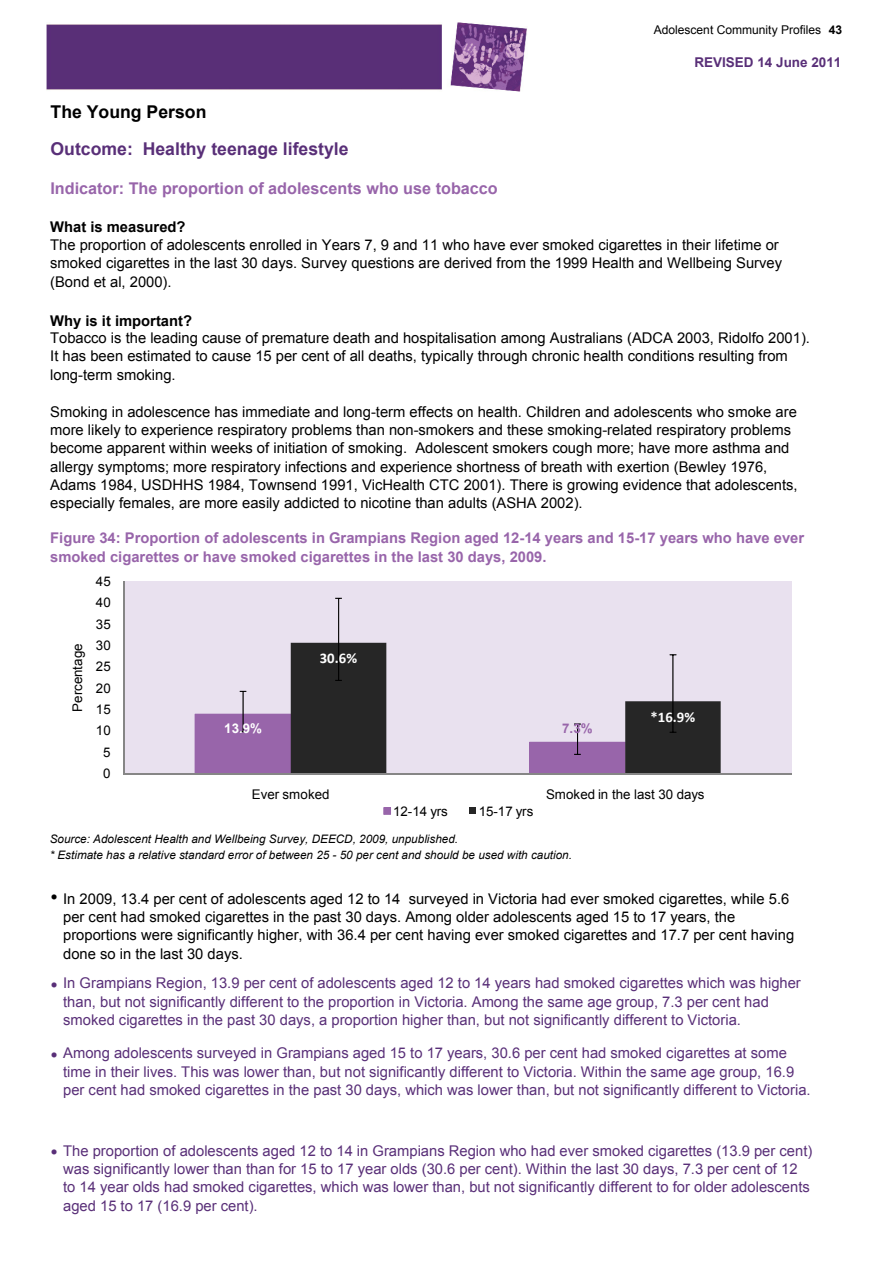
<style>
.page{position:relative;width:893px;height:1263px;background:#fff}
.page>*{position:absolute;margin:0;border:0;box-sizing:border-box;transform-origin:0 0}
.t1{font:700 17.7px "Arial";color:#592f78}
.t2{font:700 17.7px "Arial";color:#000}
.t3{font:700 16.2px "Arial";color:#9865aa}
.t4{font:16.2px "Calibri";color:#000}
.t5{font:16.2px "Calibri";color:#592f78}
.t6{font:14.7px/18.3px "Arial";color:#000}
.t7{font:14.7px/18.3px "Arial";color:#592f78}
.t8{font:700 14.7px/19px "Arial";color:#9865aa}
.t9{font:700 14.7px "Arial";color:#000}
.t10{font:700 14.7px "Calibri";color:#fff}
.t11{font:700 13.5px "Arial";color:#592f78}
.t12{font:13.35px "Arial";color:#000}
.t13{font:700 13.35px "Arial";color:#fff}
.t14{font:700 13.35px "Arial";color:#9865aa}
.t15{font:12px "Arial";color:#000}
.t16{font:italic 11.7px "Arial";color:#000}
.s1{font-weight:700}
.s2{font-family:"Calibri";font-size:16.2px}
</style>
<div class="page">
<img style="left:47px;top:23px;width:480px;height:68px">
<div style="left:123px;top:581px;width:669px;height:193px;background:#e9e1ef"></div>
<svg style="left:291px;top:667px;width:430px;height:106px"></svg>
<hr style="left:242px;top:691px;width:2px;height:41px;background:#000">
<div style="left:195px;top:714px;width:96px;height:59px;background:#9865aa"></div>
<hr style="left:577px;top:724px;width:1px;height:30px;background:#000">
<div style="left:529px;top:742px;width:97px;height:31px;background:#9865aa"></div>
<svg style="left:574px;top:723px;width:7px;height:2px"></svg>
<hr style="left:338px;top:598px;width:1px;height:82px;background:#000">
<hr style="left:672px;top:655px;width:1px;height:77px;background:#000">
<svg style="left:291px;top:643px;width:386px;height:24px"></svg>
<hr style="left:123px;top:581px;width:1px;height:193px;background:#868686">
<hr style="left:123px;top:773px;width:669px;height:1px;background:#868686">
<svg style="left:383px;top:807px;width:8px;height:8px"></svg>
<div style="left:469px;top:808px;width:7px;height:6px;background:#262626"></div>
<p class="t2" style="left:51px;top:102px;width:157px">The Young Person</p>
<p class="t1" style="left:51px;top:139px;width:300px">Outcome: Healthy teenage lifestyle</p>
<p class="t3" style="left:50px;top:180px;width:449px">Indicator: The proportion of adolescents who use tobacco</p>
<p class="t15" style="left:654px;top:23px;width:190px">Adolescent Community Profiles <span class="s1">43</span></p>
<p class="t11" style="left:694px;top:55px;width:149px">REVISED 14 June 2011</p>
<p class="t9" style="left:50px;top:219px;width:137px">What is measured?</p>
<p class="t6" style="left:50px;top:236px;width:733px">The proportion of adolescents enrolled in Years 7, 9 and 11 who have ever smoked cigarettes in their lifetime or smoked cigarettes in the last 30 days. Survey questions are derived from the 1999 Health and Wellbeing Survey (Bond et al, 2000).</p>
<p class="t9" style="left:50px;top:312px;width:143px">Why is it important?</p>
<p class="t6" style="left:50px;top:329px;width:761px">Tobacco is the leading cause of premature death and hospitalisation among Australians (ADCA 2003, Ridolfo 2001).<br>It has been estimated to cause 15 per cent of all deaths, typically through chronic health conditions resulting from long-term smoking.</p>
<p class="t6" style="left:50px;top:402px;width:749px">Smoking in adolescence has immediate and long-term effects on health. Children and adolescents who smoke are more likely to experience respiratory problems than non-smokers and these smoking-related respiratory problems become apparent within weeks of initiation of smoking. Adolescent smokers cough more; have more asthma and allergy symptoms; more respiratory infections and experience shortness of breath with exertion (Bewley 1976, Adams 1984, USDHHS 1984, Townsend 1991, VicHealth CTC 2001). There is growing evidence that adolescents, especially females, are more easily addicted to nicotine than adults (ASHA 2002).</p>
<p class="t8" style="left:50px;top:528px;width:755px">Figure 34: Proportion of adolescents in Grampians Region aged 12-14 years and 15-17 years who have ever smoked cigarettes or have smoked cigarettes in the last 30 days, 2009.</p>
<p class="t12" style="left:96px;top:574px;width:16px">45</p>
<p class="t12" style="left:96px;top:595px;width:16px">40</p>
<p class="t12" style="left:70px;top:712px;width:70px;rotate:-90deg">Percentage</p>
<p class="t12" style="left:96px;top:616px;width:16px">35</p>
<p class="t12" style="left:96px;top:638px;width:16px">30</p>
<p class="t12" style="left:96px;top:659px;width:16px">25</p>
<p class="t12" style="left:96px;top:681px;width:16px">20</p>
<p class="t12" style="left:96px;top:702px;width:16px">15</p>
<p class="t12" style="left:96px;top:723px;width:16px">10</p>
<p class="t12" style="left:103px;top:745px;width:9px">5</p>
<p class="t12" style="left:103px;top:766px;width:9px">0</p>
<p class="t10" style="left:320px;top:652px;width:39px">30.6%</p>
<p class="t13" style="left:224px;top:721px;width:39px">13.9%</p>
<p class="t14" style="left:562px;top:721px;width:32px">7.3%</p>
<p class="t10" style="left:650px;top:711px;width:46px">*16.9%</p>
<p class="t12" style="left:252px;top:787px;width:79px">Ever smoked</p>
<p class="t12" style="left:546px;top:787px;width:160px">Smoked in the last 30 days</p>
<p class="t12" style="left:393px;top:803px;width:56px">12-14 yrs</p>
<p class="t12" style="left:479px;top:803px;width:56px">15-17 yrs</p>
<p class="t16" style="left:50px;top:832px;width:410px">Source: Adolescent Health and Wellbeing Survey, DEECD, 2009, unpublished.</p>
<p class="t16" style="left:50px;top:848px;width:524px">* Estimate has a relative standard error of between 25 - 50 per cent and should be used with caution.</p>
<p class="t6" style="left:63px;top:890px;width:732px">In 2009, 13.4 per cent of adolescents aged 12 to 14 surveyed in Victoria had ever smoked cigarettes, while 5.6 per cent had smoked cigarettes in the past 30 days. Among older adolescents aged 15 to 17 years, the proportions were significantly higher, with 36.4 per cent having ever smoked cigarettes and 17.7 per cent having done so in the last 30 days.</p>
<p class="t7" style="left:63px;top:974px;width:739px">In Grampians Region, 13.9 per cent of adolescents aged 12 to 14 years had smoked cigarettes which was higher than, but not significantly different to the proportion in Victoria. Among the same age group, 7.3 per cent had smoked cigarettes in the past 30 days, a proportion higher than, but not significantly different to Victoria.</p>
<p class="t7" style="left:63px;top:1062px;width:749px">time in their lives. This was lower than, but not significantly different to Victoria. Within the same age group, 16.9 per cent had smoked cigarettes in the past 30 days, which was lower than, but not significantly different to Victoria.</p>
<p class="t4" style="left:50px;top:890px;width:10px">•</p>
<p class="t5" style="left:50px;top:978px;width:10px">•</p>
<p class="t7" style="left:50px;top:1044px;width:738px"><span class="s2">•</span> Among adolescents surveyed in Grampians aged 15 to 17 years, 30.6 per cent had smoked cigarettes at some</p>
<p class="t7" style="left:63px;top:1142px;width:751px;text-indent:-13px"><span class="s2">•</span> The proportion of adolescents aged 12 to 14 in Grampians Region who had ever smoked cigarettes (13.9 per cent) was significantly lower than than for 15 to 17 year olds (30.6 per cent). Within the last 30 days, 7.3 per cent of 12 to 14 year olds had smoked cigarettes, which was lower than, but not significantly different to for older adolescents aged 15 to 17 (16.9 per cent).</p>
</div>
